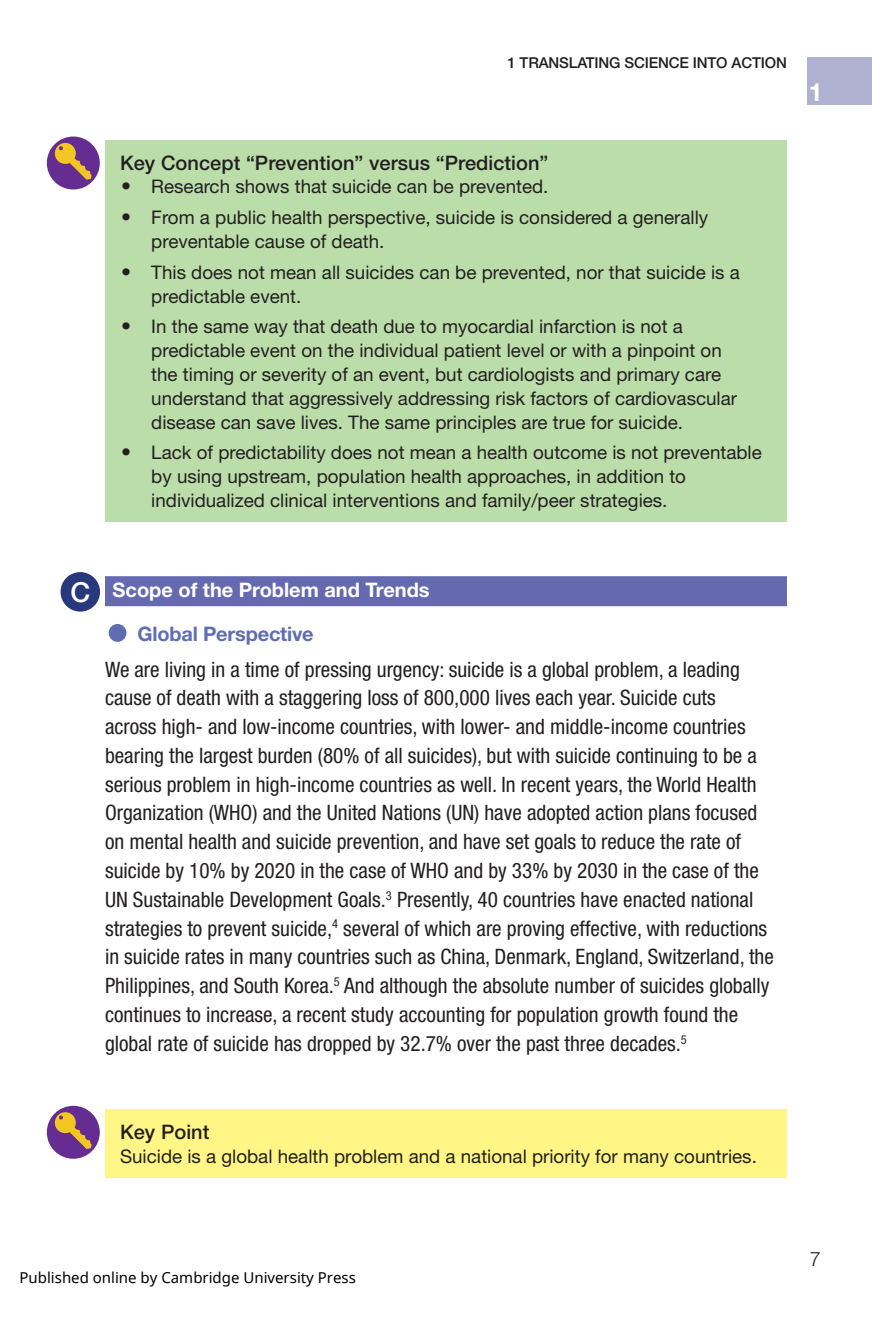
<style>
.page{position:relative;width:872px;height:1319px;background:#fff}
.page>*{position:absolute;margin:0;border:0;box-sizing:border-box;transform-origin:0 0}
.cToc_B{font:500 27.5px "Helvetica Neue LT Std";color:#fff}
.t1{font:700 25px "Helvetica Neue LT Std";color:#fff}
.para{font:condensed 21.25px/28.8px "Helvetica Neue LT Std";color:#231f20}
.para-2{font:500 20px "Helvetica Neue LT Std";letter-spacing:.005em;color:#231f20}
.para-3{font:700 20px "Helvetica Neue LT Std";color:#fff}
.para-4{font:700 20px "Helvetica Neue LT Std";letter-spacing:-.01em;color:#5f6db3}
.t2{font:300 20px "Helvetica Neue LT Std";color:#231f20}
.para-5{font:18.75px/23.8px "Helvetica Neue LT Std";color:#231f20}
.t3{font:15px "Noto Sans";color:#000}
.t4{font:500 15px "Helvetica Neue LT Std";letter-spacing:-.01em;color:#231f20}
.s1{font-weight:700;font-size:20px}
.s2{font-size:50px}
</style>
<div class="page">
<div style="left:807px;top:57px;width:65px;height:47px;background:#b0b0d0"></div>
<div style="left:105px;top:576px;width:682px;height:30px;background:#656ab0"></div>
<div style="left:105px;top:1109px;width:682px;height:68px;background:#fff685"></div>
<div style="left:47px;top:1105px;width:53px;height:53px;background:#652d91;border-radius:50%"></div>
<svg style="left:54px;top:1110px;width:38px;height:38px"></svg>
<div style="left:105px;top:140px;width:682px;height:382px;background:#bda"></div>
<div style="left:47px;top:136px;width:53px;height:53px;background:#652d91;border-radius:50%"></div>
<svg style="left:54px;top:142px;width:38px;height:38px"></svg>
<div style="left:61px;top:572px;width:39px;height:39px;background:#27387d;border-radius:50%"></div>
<p class="t4" style="left:507px;top:53px;width:281px">1 TRANSLATING SCIENCE INTO ACTION</p>
<p class="para-2" style="left:120px;top:150px;width:430px">Key Concept “Prevention” versus “Prediction”</p>
<p class="para-5" style="left:121px;top:174px;width:428px"><span class="s1">•</span> Research shows that suicide can be prevented.</p>
<p class="para-5" style="left:151px;top:205px;width:558px;text-indent:-30px"><span class="s1">•</span> From a public health perspective, suicide is considered a generally preventable cause of death.</p>
<p class="para-5" style="left:151px;top:260px;width:590px;text-indent:-30px"><span class="s1">•</span> This does not mean all suicides can be prevented, nor that suicide is a predictable event.</p>
<p class="para-5" style="left:151px;top:314px;width:587px;text-indent:-30px"><span class="s1">•</span> In the same way that death due to myocardial infarction is not a predictable event on the individual patient level or with a pinpoint on the timing or severity of an event, but cardiologists and primary care understand that aggressively addressing risk factors of cardiovascular disease can save lives. The same principles are true for suicide.</p>
<p class="para-5" style="left:151px;top:440px;width:612px;text-indent:-30px"><span class="s1">•</span> Lack of predictability does not mean a health outcome is not preventable by using upstream, population health approaches, in addition to individualized clinical interventions and family/peer strategies.</p>
<p class="t1" style="left:809px;top:77px;width:15px">1</p>
<p class="cToc_B" style="left:70px;top:575px;width:21px">C</p>
<p class="para-3" style="left:112px;top:578px;width:319px">Scope of the Problem and Trends</p>
<p class="para-4" style="left:105px;top:621px;width:210px"><span class="s2">•</span> Global Perspective</p>
<p class="para" style="left:105px;top:654px;width:670px">We are living in a time of pressing urgency: suicide is a global problem, a leading cause of death with a staggering loss of 800,000 lives each year. Suicide cuts<br>across high- and low-income countries, with lower- and middle-income countries bearing the largest burden (80% of all suicides), but with suicide continuing to be a serious problem in high-income countries as well. In recent years, the World Health Organization (WHO) and the United Nations (UN) have adopted action plans focused on mental health and suicide prevention, and have set goals to reduce the rate of suicide by 10% by 2020 in the case of WHO and by 33% by 2030 in the case of the UN Sustainable Development Goals.<sup>3</sup> Presently, 40 countries have enacted national strategies to prevent suicide,<sup>4</sup> several of which are proving effective, with reductions in suicide rates in many countries such as China, Denmark, England, Switzerland, the Philippines, and South Korea.<sup>5</sup> And although the absolute number of suicides globally continues to increase, a recent study accounting for population growth found the global rate of suicide has dropped by 32.7% over the past three decades.<sup>5</sup></p>
<p class="para-2" style="left:120px;top:1119px;width:91px">Key Point</p>
<p class="para-5" style="left:120px;top:1143px;width:638px">Suicide is a global health problem and a national priority for many countries.</p>
<p class="t3" style="left:19px;top:1266px;width:338px">Published online by Cambridge University Press</p>
<p class="t2" style="left:809px;top:1246px;width:13px">7</p>
</div>
